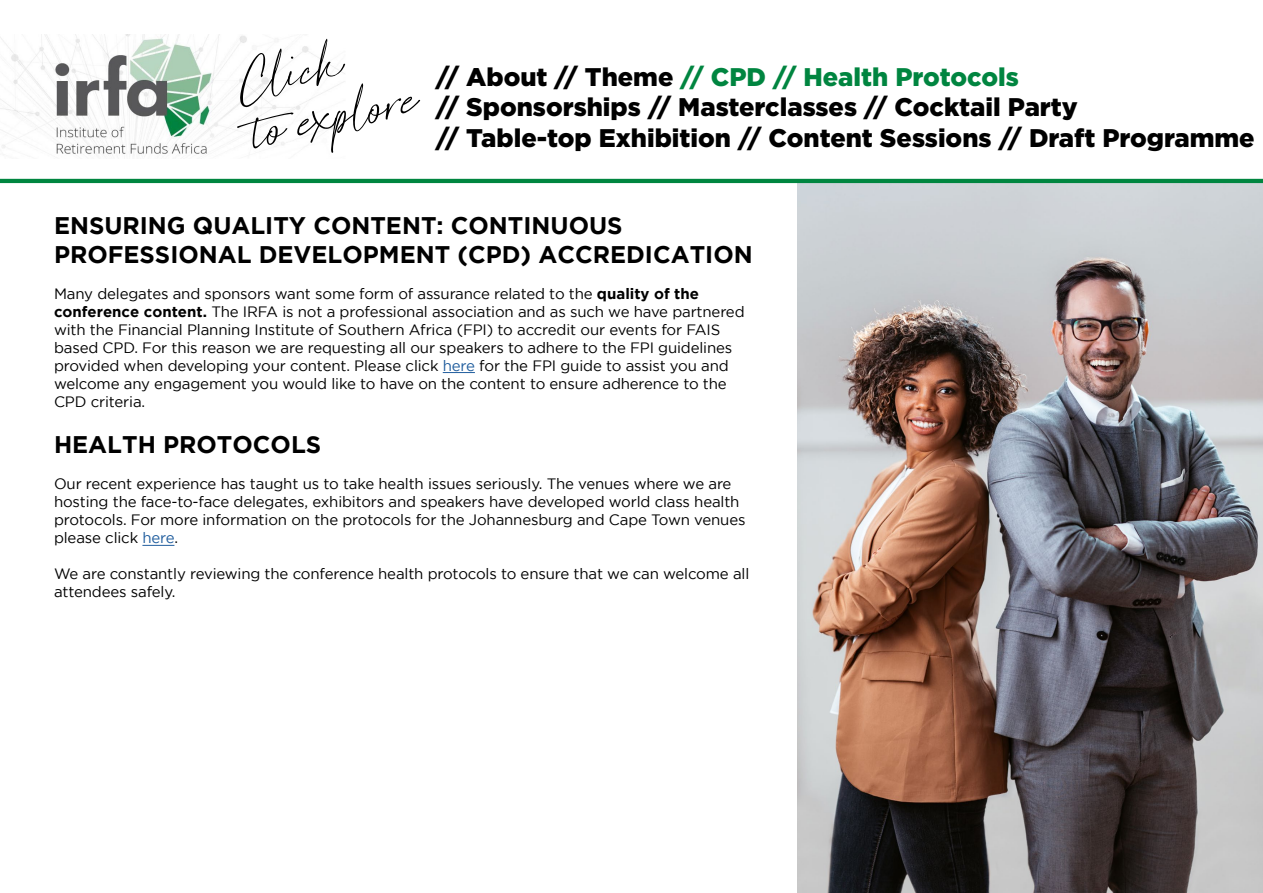
<style>
.page{position:relative;width:1263px;height:893px;background:#fff}
.page>*{position:absolute;margin:0;border:0;box-sizing:border-box;transform-origin:0 0}
.t1{font:66px/51px "Handletters Demo";color:#000}
.t2{font:900 25.5px/30.6px "Gotham";color:#000}
.t3{font:700 24px/28.8px "Gotham";color:#000}
.t4{font:15px/18px "Gotham";letter-spacing:-.01em;color:#000}
.s1{color:#008540}
.s2{font-weight:700}
.s3{color:#215e9e}
</style>
<div class="page">
<img style="left:0;top:34px;width:345px;height:121px">
<img style="left:797px;top:183px;width:466px;height:710px">
<hr style="left:0;top:179px;width:1263px;height:4px;background:#008640">
<hr style="left:443px;top:372px;width:32px;height:1px;background:#215e9e">
<hr style="left:142px;top:545px;width:32px;height:1px;background:#215e9e">
<h1 class="t1" style="left:235px;top:60px;width:171px;rotate:-12deg">Click<br>to explore</h1>
<h2 class="t2" style="left:436px;top:61px;width:820px">// About // Theme <span class="s1">// CPD // Health Protocols<br></span>// Sponsorships // Masterclasses // Cocktail Party<br>// Table-top Exhibition // Content Sessions // Draft Programme</h2>
<h3 class="t3" style="left:54px;top:210px;width:700px">ENSURING QUALITY CONTENT: CONTINUOUS<br>PROFESSIONAL DEVELOPMENT (CPD) ACCREDICATION</h3>
<p class="t4" style="left:54px;top:284px;width:692px">Many delegates and sponsors want some form of assurance related to the <span class="s2">quality of the conference content.</span> The IRFA is not a professional association and as such we have partnered with the Financial Planning Institute of Southern Africa (FPI) to accredit our events for FAIS based CPD. For this reason we are requesting all our speakers to adhere to the FPI guidelines provided when developing your content. Please click <span class="s3">here</span> for the FPI guide to assist you and welcome any engagement you would like to have on the content to ensure adherence to the CPD criteria.</p>
<h3 class="t3" style="left:54px;top:430px;width:269px">HEALTH PROTOCOLS</h3>
<p class="t4" style="left:54px;top:475px;width:693px">Our recent experience has taught us to take health issues seriously. The venues where we are hosting the face-to-face delegates, exhibitors and speakers have developed world class health protocols. For more information on the protocols for the Johannesburg and Cape Town venues please click <span class="s3">here</span>.</p>
<p class="t4" style="left:54px;top:565px;width:697px">We are constantly reviewing the conference health protocols to ensure that we can welcome all attendees safely.</p>
</div>
